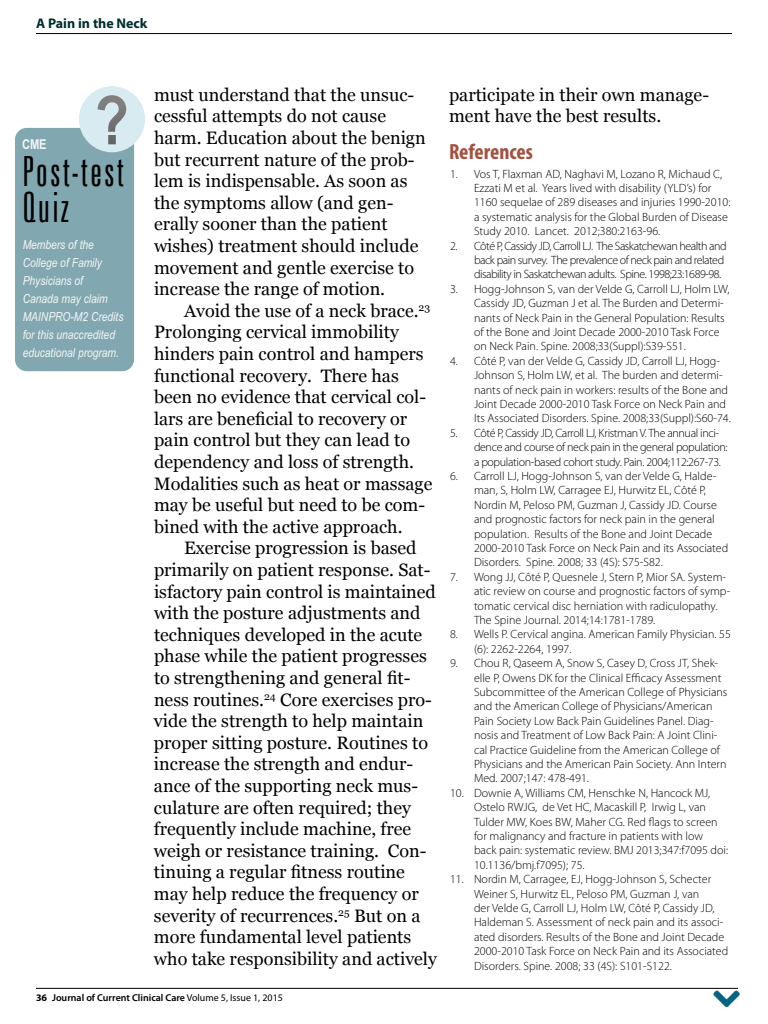
<style>
.page{position:relative;width:768px;height:1024px;background:#fff}
.page>*{position:absolute;margin:0;border:0;box-sizing:border-box;transform-origin:0 0}
.t1{font:300 extra-condensed 41.7px/36.1px "Zurich BT";letter-spacing:.05em;color:#020202}
.t2{font:700 condensed 22px "Myriad Pro";color:#a45040}
.t3{font:18px/21.6px "Georgia";color:#000}
.t4{font:700 14px "Myriad Pro";color:#012f2f}
.t5{font:700 13.6px "Arial Narrow";color:#f4f5f5}
.t6{font:italic 12.5px/18.1px "Arial Narrow";color:#f4f5f5}
.t7{font:300 12px/14.4px "Myriad Pro";color:#000}
.t8{font:300 12px/14.4px "Myriad Pro";letter-spacing:-.04em;color:#000}
.t9{font:300 12px/14.4px "Myriad Pro";letter-spacing:-.03em;color:#000}
.t10{font:600 10px "Myriad Pro";color:#000}
.s1{font-weight:700}
.s2{font-weight:400}
</style>
<div class="page">
<hr style="left:36px;top:988px;width:702px;height:1px;background:#000">
<hr style="left:36px;top:33px;width:696px;height:1px;background:#000">
<div style="left:15px;top:128px;width:119px;height:243px;background:#81a8b1;border-radius:12px"></div>
<div style="left:79px;top:86px;width:66px;height:66px;background:#d7ebf0;border-radius:50%"></div>
<svg style="left:98px;top:95px;width:28px;height:49px"></svg>
<p class="t4" style="left:36px;top:14px;width:113px">A Pain in the Neck</p>
<p class="t5" style="left:22px;top:134px;width:26px">CME</p>
<h1 class="t1" style="left:22px;top:154px;width:103px">Post-test<br>Quiz</h1>
<p class="t6" style="left:23px;top:235px;width:102px">Members of the<br>College of Family<br>Physicians of<br>Canada may claim<br>MAINPRO-M2 Credits for this unaccredited educational program.</p>
<p class="t3" style="left:154px;top:84px;width:273px">must understand that the unsuc&shy;cessful attempts do not cause harm. Education about the benign but recurrent nature of the prob&shy;lem is indispensable. As soon as the symptoms allow (and gen&shy;erally sooner than the patient wishes) treatment should include movement and gentle exercise to increase the range of motion.</p>
<p class="t3" style="left:154px;top:300px;width:280px;text-indent:30px">Avoid the use of a neck brace.<sup>23<br></sup>Prolonging cervical immobility hinders pain control and hampers functional recovery. There has been no evidence that cervical col&shy;lars are beneficial to recovery or pain control but they can lead to dependency and loss of strength.<br>Modalities such as heat or massage may be useful but need to be com&shy;bined with the active approach.</p>
<p class="t3" style="left:154px;top:538px;width:284px;text-indent:30px">Exercise progression is based primarily on patient response. Sat&shy;isfactory pain control is maintained with the posture adjustments and techniques developed in the acute phase while the patient progresses to strengthening and general fit&shy;ness routines.<sup>24</sup> Core exercises pro&shy;vide the strength to help maintain proper sitting posture. Routines to increase the strength and endur&shy;ance of the supporting neck mus&shy;culature are often required; they frequently include machine, free weigh or resistance training. Con&shy;tinuing a regular fitness routine may help reduce the frequency or severity of recurrences.<sup>25</sup> But on a more fundamental level patients who take responsibility and actively</p>
<p class="t10" style="left:36px;top:991px;width:249px"><span class="s1">36</span> Journal of Current Clinical Care <span class="s2">Volume 5, Issue 1, 2015</span></p>
<h3 class="t3" style="left:449px;top:84px;width:262px">participate in their own manage&shy;ment have the best results.</h3>
<h2 class="t2" style="left:449px;top:138px;width:85px">References</h2>
<p class="t7" style="left:474px;top:166px;width:258px;text-indent:-24px">1. Vos T, Flaxman AD, Naghavi M, Lozano R, Michaud C, Ezzati M et al. Years lived with disability (YLD’s) for 1160 sequelae of 289 diseases and injuries 1990-2010: a systematic analysis for the Global Burden of Disease Study 2010. Lancet. 2012;380:2163-96.</p>
<p class="t8" style="left:474px;top:238px;width:254px;text-indent:-24px">2. Côté P, Cassidy JD, Carroll LJ. The Saskatchewan health and back pain survey. The prevalence of neck pain and related disability in Saskatchewan adults. Spine. 1998;23:1689-98.</p>
<p class="t7" style="left:474px;top:281px;width:257px;text-indent:-24px">3. Hogg-Johnson S, van der Velde G, Carroll LJ, Holm LW, Cassidy JD, Guzman J et al. The Burden and Determi&shy;nants of Neck Pain in the General Population: Results of the Bone and Joint Decade 2000-2010 Task Force on Neck Pain. Spine. 2008;33(Suppl):S39-S51.</p>
<p class="t7" style="left:474px;top:353px;width:258px;text-indent:-24px">4. Côté P, van der Velde G, Cassidy JD, Carroll LJ, Hogg-Johnson S, Holm LW, et al. The burden and determi&shy;nants of neck pain in workers: results of the Bone and Joint Decade 2000-2010 Task Force on Neck Pain and Its Associated Disorders. Spine. 2008;33(Suppl):S60-74.</p>
<p class="t9" style="left:474px;top:425px;width:255px;text-indent:-24px">5. Côté P, Cassidy JD, Carroll LJ, Kristman V. The annual inci&shy;dence and course of neck pain in the general population: a population-based cohort study. Pain. 2004;112:267-73.</p>
<p class="t7" style="left:474px;top:469px;width:256px;text-indent:-24px">6. Carroll LJ, Hogg-Johnson S, van der Velde G, Halde&shy;man, S, Holm LW, Carragee EJ, Hurwitz EL, Côté P, Nordin M, Peloso PM, Guzman J, Cassidy JD. Course and prognostic factors for neck pain in the general population. Results of the Bone and Joint Decade 2000-2010 Task Force on Neck Pain and its Associated Disorders. Spine. 2008; 33 (4S): S75-S82.</p>
<p class="t7" style="left:474px;top:569px;width:258px;text-indent:-24px">7. Wong JJ, Côté P, Quesnele J, Stern P, Mior SA. System&shy;atic review on course and prognostic factors of symp&shy;tomatic cervical disc herniation with radiculopathy.<br>The Spine Journal. 2014;14:1781-1789.</p>
<p class="t7" style="left:474px;top:627px;width:258px;text-indent:-24px">8. Wells P. Cervical angina. American Family Physician. 55 (6): 2262-2264, 1997.</p>
<p class="t7" style="left:474px;top:656px;width:255px;text-indent:-24px">9. Chou R, Qaseem A, Snow S, Casey D, Cross JT, Shek&shy;elle P, Owens DK for the Clinical Efficacy Assessment Subcommittee of the American College of Physicians and the American College of Physicians/American Pain Society Low Back Pain Guidelines Panel. Diag&shy;nosis and Treatment of Low Back Pain: A Joint Clini&shy;cal Practice Guideline from the American College of Physicians and the American Pain Society. Ann Intern Med. 2007;147: 478-491.</p>
<p class="t7" style="left:474px;top:785px;width:256px;text-indent:-24px">10. Downie A, Williams CM, Henschke N, Hancock MJ, Ostelo RWJG, de Vet HC, Macaskill P, Irwig L, van Tulder MW, Koes BW, Maher CG. Red flags to screen for malignancy and fracture in patients with low back pain: systematic review. BMJ 2013;347:f7095 doi:<br>10.1136/bmj.f7095); 75.</p>
<p class="t7" style="left:474px;top:872px;width:256px;text-indent:-24px">11. Nordin M, Carragee, EJ, Hogg-Johnson S, Schecter Weiner S, Hurwitz EL, Peloso PM, Guzman J, van<br>der Velde G, Carroll LJ, Holm LW, Côté P, Cassidy JD, Haldeman S. Assessment of neck pain and its associ&shy;ated disorders. Results of the Bone and Joint Decade 2000-2010 Task Force on Neck Pain and its Associated Disorders. Spine. 2008; 33 (4S): S101-S122.</p>
</div>
